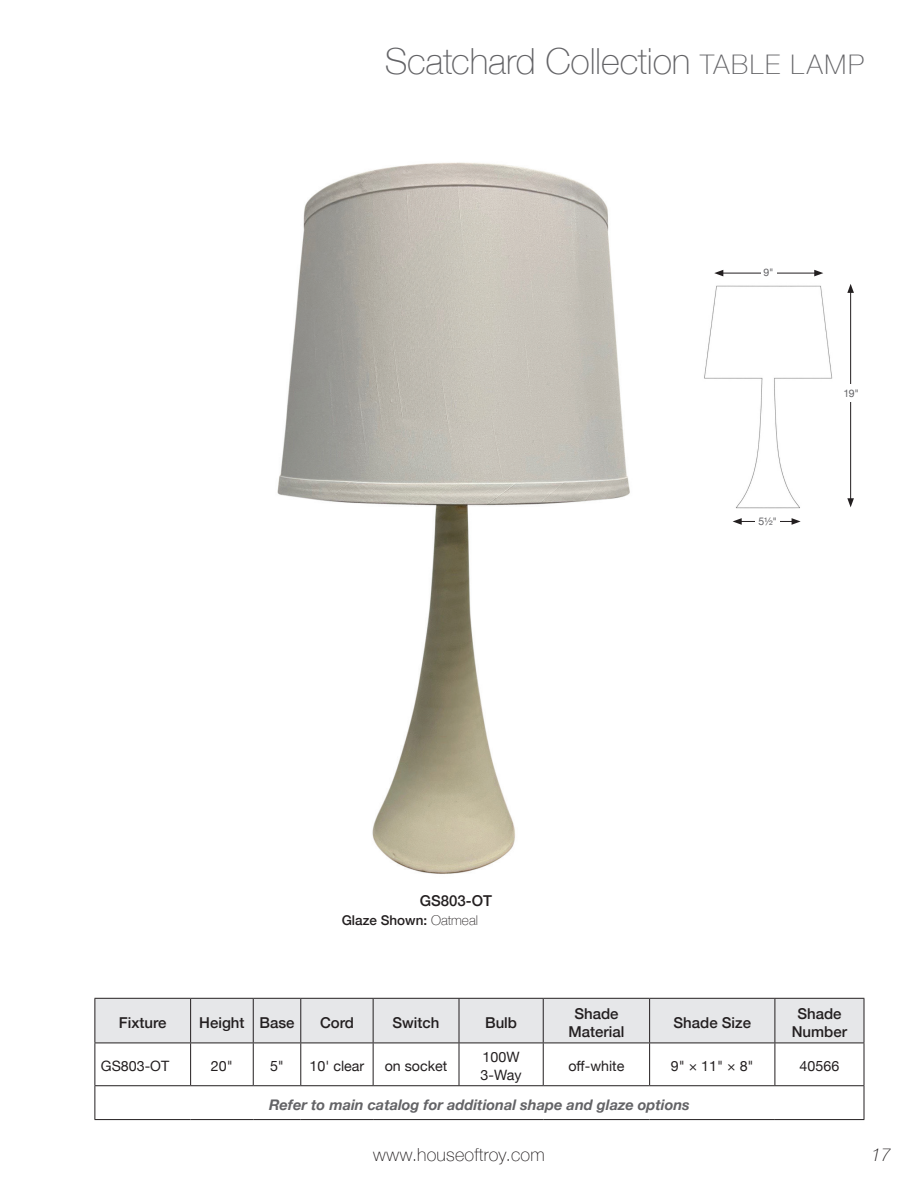
<style>
.page{position:relative;width:918px;height:1188px;background:#fff}
.page>*{position:absolute;margin:0;border:0;box-sizing:border-box;transform-origin:0 0}
.Collection-Heads{font:100 36px "Helvetica Neue";letter-spacing:-.005em;color:#636366}
.t1{font:100 18px "Helvetica Neue";letter-spacing:.01em;color:#231f20}
.t2{font:italic 100 18px "Helvetica Neue";color:#231f20}
.table-head{font:500 15px/18px "Helvetica Neue";color:#231f20;text-align:center}
.Lamp-Specs{font:500 15px "Helvetica Neue";color:#231f20}
.t3{font:italic 700 14.7px "Helvetica Neue";color:#636366}
.table-text{font:14.25px/17.2px "Helvetica Neue";color:#231f20}
.Lamp-Specs-2{font:500 13.5px "Helvetica Neue";color:#231f20}
.PL-schematic-dimensions{font:10.5px "Helvetica Neue";color:#636366}
.s1{font-size:27px}
.s2{font-weight:100}
</style>
<div class="page">
<div style="left:95px;top:999px;width:769px;height:44px;background:#e6e7e9"></div>
<hr style="left:94px;top:998px;width:97px;height:1px;background:#231f20">
<hr style="left:94px;top:999px;width:1px;height:44px;background:#231f20">
<hr style="left:191px;top:998px;width:62px;height:1px;background:#231f20">
<hr style="left:190px;top:999px;width:1px;height:44px;background:#231f20">
<hr style="left:253px;top:998px;width:48px;height:1px;background:#231f20">
<hr style="left:253px;top:999px;width:1px;height:44px;background:#231f20">
<hr style="left:301px;top:998px;width:72px;height:1px;background:#231f20">
<hr style="left:300px;top:999px;width:1px;height:44px;background:#231f20">
<hr style="left:373px;top:998px;width:86px;height:1px;background:#231f20">
<hr style="left:373px;top:999px;width:1px;height:44px;background:#231f20">
<hr style="left:459px;top:998px;width:84px;height:1px;background:#231f20">
<hr style="left:459px;top:999px;width:1px;height:44px;background:#231f20">
<hr style="left:543px;top:998px;width:107px;height:1px;background:#231f20">
<hr style="left:543px;top:999px;width:1px;height:44px;background:#231f20">
<hr style="left:650px;top:998px;width:125px;height:1px;background:#231f20">
<hr style="left:649px;top:999px;width:1px;height:44px;background:#231f20">
<hr style="left:775px;top:998px;width:89px;height:1px;background:#231f20">
<hr style="left:775px;top:999px;width:1px;height:44px;background:#231f20">
<hr style="left:864px;top:999px;width:1px;height:44px;background:#231f20">
<hr style="left:94px;top:1043px;width:97px;height:1px;background:#231f20">
<hr style="left:94px;top:1043px;width:1px;height:42px;background:#231f20">
<hr style="left:191px;top:1043px;width:62px;height:1px;background:#231f20">
<hr style="left:190px;top:1043px;width:1px;height:42px;background:#231f20">
<hr style="left:253px;top:1043px;width:48px;height:1px;background:#231f20">
<hr style="left:253px;top:1043px;width:1px;height:42px;background:#231f20">
<hr style="left:301px;top:1043px;width:72px;height:1px;background:#231f20">
<hr style="left:300px;top:1043px;width:1px;height:42px;background:#231f20">
<hr style="left:373px;top:1043px;width:86px;height:1px;background:#231f20">
<hr style="left:373px;top:1043px;width:1px;height:42px;background:#231f20">
<hr style="left:459px;top:1043px;width:84px;height:1px;background:#231f20">
<hr style="left:459px;top:1043px;width:1px;height:42px;background:#231f20">
<hr style="left:543px;top:1043px;width:107px;height:1px;background:#231f20">
<hr style="left:543px;top:1043px;width:1px;height:42px;background:#231f20">
<hr style="left:650px;top:1043px;width:125px;height:1px;background:#231f20">
<hr style="left:649px;top:1043px;width:1px;height:42px;background:#231f20">
<hr style="left:775px;top:1043px;width:89px;height:1px;background:#231f20">
<hr style="left:775px;top:1043px;width:1px;height:42px;background:#231f20">
<hr style="left:864px;top:1043px;width:1px;height:42px;background:#231f20">
<hr style="left:94px;top:1085px;width:97px;height:1px;background:#231f20">
<hr style="left:94px;top:1086px;width:1px;height:33px;background:#231f20">
<hr style="left:191px;top:1085px;width:62px;height:1px;background:#231f20">
<hr style="left:253px;top:1085px;width:48px;height:1px;background:#231f20">
<hr style="left:301px;top:1085px;width:72px;height:1px;background:#231f20">
<hr style="left:373px;top:1085px;width:86px;height:1px;background:#231f20">
<hr style="left:459px;top:1085px;width:84px;height:1px;background:#231f20">
<hr style="left:543px;top:1085px;width:107px;height:1px;background:#231f20">
<hr style="left:650px;top:1085px;width:125px;height:1px;background:#231f20">
<hr style="left:775px;top:1085px;width:89px;height:1px;background:#231f20">
<hr style="left:864px;top:1086px;width:1px;height:33px;background:#231f20">
<hr style="left:94px;top:1119px;width:97px;height:1px;background:#231f20">
<hr style="left:191px;top:1119px;width:62px;height:1px;background:#231f20">
<hr style="left:253px;top:1119px;width:48px;height:1px;background:#231f20">
<hr style="left:301px;top:1119px;width:72px;height:1px;background:#231f20">
<hr style="left:373px;top:1119px;width:86px;height:1px;background:#231f20">
<hr style="left:459px;top:1119px;width:84px;height:1px;background:#231f20">
<hr style="left:543px;top:1119px;width:107px;height:1px;background:#231f20">
<hr style="left:650px;top:1119px;width:125px;height:1px;background:#231f20">
<hr style="left:775px;top:1119px;width:89px;height:1px;background:#231f20">
<img style="left:277px;top:162px;width:353px;height:712px">
<hr style="left:721px;top:273px;width:96px;height:1px;background:#231f20">
<svg style="left:814px;top:270px;width:9px;height:6px"></svg>
<svg style="left:714px;top:270px;width:9px;height:6px"></svg>
<div style="left:761px;top:265px;width:16px;height:13px;background:#fff"></div>
<hr style="left:739px;top:521px;width:55px;height:1px;background:#231f20">
<svg style="left:792px;top:518px;width:9px;height:7px"></svg>
<svg style="left:733px;top:518px;width:9px;height:7px"></svg>
<hr style="left:850px;top:290px;width:1px;height:211px;background:#231f20">
<svg style="left:847px;top:284px;width:7px;height:9px"></svg>
<svg style="left:847px;top:498px;width:7px;height:9px"></svg>
<div style="left:838px;top:384px;width:26px;height:18px;background:#fff"></div>
<div style="left:755px;top:515px;width:25px;height:12px;background:#fff"></div>
<img style="left:704px;top:285px;width:129px;height:224px">
<p class="Collection-Heads" style="left:385px;top:33px;width:481px">Scatchard Collection <span class="s1">TABLE LAMP</span></p>
<p class="Lamp-Specs" style="left:420px;top:888px;width:74px">GS803-OT</p>
<p class="Lamp-Specs-2" style="left:342px;top:909px;width:138px">Glaze Shown: <span class="s2">Oatmeal</span></p>
<p class="PL-schematic-dimensions" style="left:764px;top:265px;width:12px">9"</p>
<p class="PL-schematic-dimensions" style="left:759px;top:514px;width:20px">5½"</p>
<p class="PL-schematic-dimensions" style="left:843px;top:386px;width:17px">19"</p>
<p class="table-head" style="left:119px;top:1012px;width:49px">Fixture</p>
<p class="table-head" style="left:199px;top:1012px;width:47px">Height</p>
<p class="table-head" style="left:260px;top:1012px;width:37px">Base</p>
<p class="table-head" style="left:320px;top:1012px;width:35px">Cord</p>
<p class="table-head" style="left:393px;top:1012px;width:48px">Switch</p>
<p class="table-head" style="left:485px;top:1012px;width:33px">Bulb</p>
<p class="table-head" style="left:569px;top:1003px;width:57px">Shade<br>Material</p>
<p class="table-head" style="left:674px;top:1012px;width:79px">Shade Size</p>
<p class="table-head" style="left:792px;top:1003px;width:57px">Shade<br>Number</p>
<p class="table-text" style="left:101px;top:1058px;width:70px">GS803-OT</p>
<p class="table-text" style="left:211px;top:1058px;width:23px">20"</p>
<p class="table-text" style="left:270px;top:1058px;width:15px">5"</p>
<p class="table-text" style="left:310px;top:1058px;width:56px">10' clear</p>
<p class="table-text" style="left:385px;top:1058px;width:64px">on socket</p>
<p class="table-text" style="left:481px;top:1050px;width:42px">100W<br>3-Way</p>
<p class="table-text" style="left:568px;top:1058px;width:57px">off-white</p>
<p class="table-text" style="left:671px;top:1058px;width:84px">9" × 11" × 8"</p>
<p class="table-text" style="left:800px;top:1058px;width:41px">40566</p>
<p class="t3" style="left:269px;top:1093px;width:422px">Refer to main catalog for additional shape and glaze options</p>
<p class="t1" style="left:373px;top:1141px;width:173px">www.houseoftroy.com</p>
<p class="t2" style="left:871px;top:1141px;width:21px">17</p>
</div>
